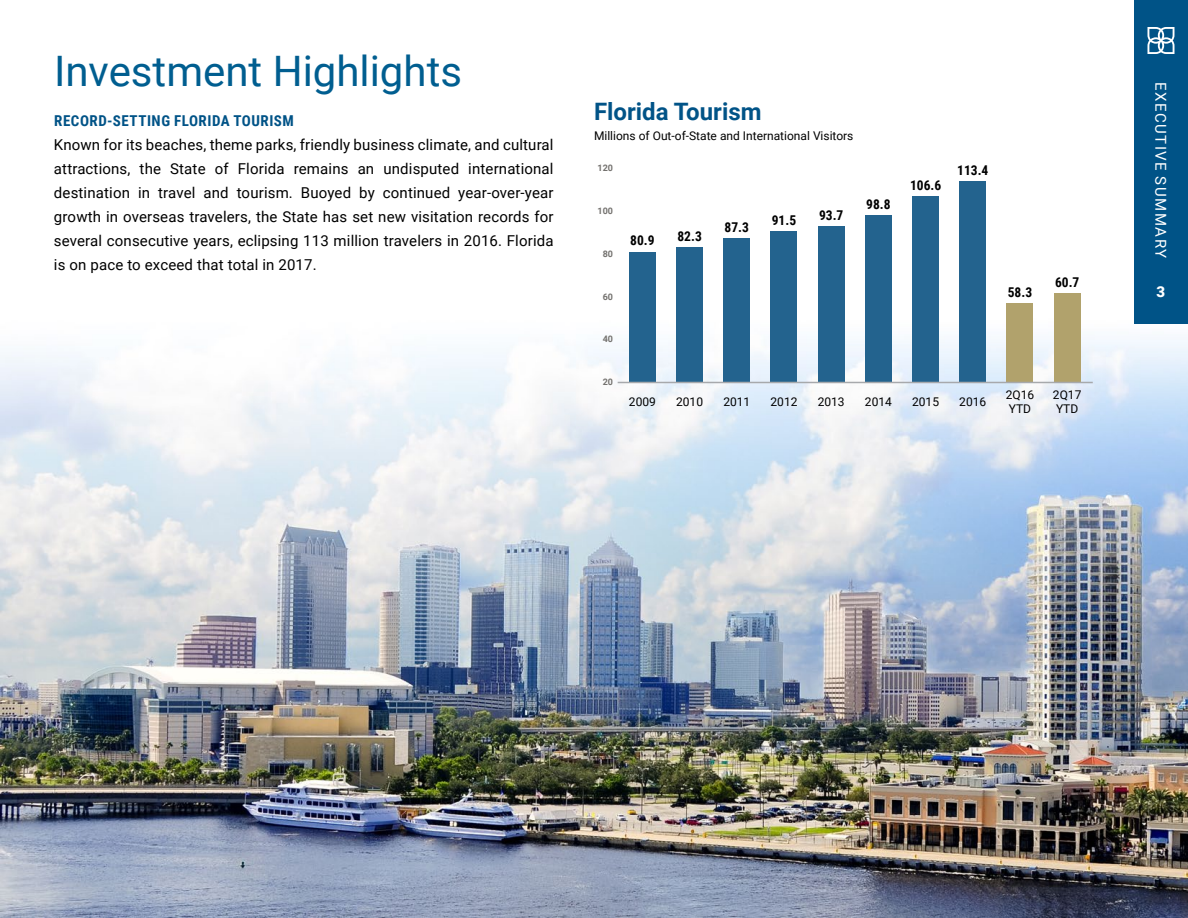
<style>
.page{position:relative;width:1188px;height:918px;background:#fff}
.page>*{position:absolute;margin:0;border:0;box-sizing:border-box;transform-origin:0 0}
.t1{font:42px "Roboto";color:#005e90}
.t2{font:700 24px "Roboto";color:#005387}
.t3{font:15px/24px "Roboto";letter-spacing:.01em;color:#000;text-align:justify}
.t4{font:700 15px "Roboto Condensed";letter-spacing:.035em;color:#005387}
.t5{font:15px "Roboto";letter-spacing:.105em;color:#fff}
.t6{font:900 15px "Roboto";color:#fff}
.t7{font:700 13.5px "Roboto Condensed";color:#000}
.t8{font:12px/14.4px "Roboto";color:#000}
.t9{font:700 9px "Roboto";color:#73716e}
</style>
<div class="page">
<img style="left:0;top:215px;width:1188px;height:703px">
<div style="left:1134px;top:0;width:54px;height:324px;background:#005387"></div>
<svg style="left:1147px;top:27px;width:27px;height:27px"></svg>
<div style="left:629px;top:252px;width:27px;height:130px;background:#23638e"></div>
<div style="left:676px;top:248px;width:27px;height:134px;background:#23638e"></div>
<div style="left:723px;top:239px;width:27px;height:143px;background:#23638e"></div>
<div style="left:770px;top:231px;width:27px;height:151px;background:#23638e"></div>
<div style="left:818px;top:226px;width:27px;height:156px;background:#23638e"></div>
<div style="left:865px;top:216px;width:27px;height:166px;background:#23638e"></div>
<div style="left:912px;top:196px;width:27px;height:186px;background:#23638e"></div>
<div style="left:1006px;top:303px;width:27px;height:80px;background:#b1a26c"></div>
<div style="left:959px;top:181px;width:27px;height:201px;background:#23638e"></div>
<div style="left:1054px;top:293px;width:27px;height:90px;background:#b1a26c"></div>
<hr style="left:618px;top:382px;width:475px;height:1px;background:#a7a9ac">
<h1 class="t1" style="left:54px;top:41px;width:410px">Investment Highlights</h1>
<p class="t4" style="left:54px;top:110px;width:241px">RECORD-SETTING FLORIDA TOURISM</p>
<p class="t3" style="left:54px;top:132px;width:501px">Known for its beaches, theme parks, friendly business climate, and cultural attractions, the State of Florida remains an undisputed international destination in travel and tourism. Buoyed by continued year-over-year growth in overseas travelers, the State has set new visitation records for several consecutive years, eclipsing 113 million travelers in 2016. Florida is on pace to exceed that total in 2017.</p>
<h2 class="t2" style="left:594px;top:95px;width:169px">Florida Tourism</h2>
<p class="t8" style="left:594px;top:128px;width:261px">Millions of Out-of-State and International Visitors</p>
<p class="t9" style="left:598px;top:162px;width:17px">120</p>
<p class="t9" style="left:598px;top:205px;width:17px">100</p>
<p class="t9" style="left:603px;top:247px;width:12px">80</p>
<p class="t7" style="left:630px;top:231px;width:26px">80.9</p>
<p class="t7" style="left:677px;top:227px;width:26px">82.3</p>
<p class="t7" style="left:725px;top:218px;width:26px">87.3</p>
<p class="t7" style="left:772px;top:210px;width:26px">91.5</p>
<p class="t7" style="left:819px;top:205px;width:26px">93.7</p>
<p class="t7" style="left:866px;top:195px;width:26px">98.8</p>
<p class="t9" style="left:603px;top:290px;width:12px">60</p>
<p class="t9" style="left:603px;top:333px;width:12px">40</p>
<p class="t9" style="left:603px;top:376px;width:12px">20</p>
<p class="t8" style="left:629px;top:394px;width:28px">2009</p>
<p class="t8" style="left:676px;top:394px;width:28px">2010</p>
<p class="t8" style="left:723px;top:394px;width:28px">2011</p>
<p class="t8" style="left:771px;top:394px;width:28px">2012</p>
<p class="t8" style="left:818px;top:394px;width:28px">2013</p>
<p class="t8" style="left:865px;top:394px;width:28px">2014</p>
<p class="t7" style="left:910px;top:175px;width:33px">106.6</p>
<p class="t7" style="left:957px;top:160px;width:33px">113.4</p>
<p class="t7" style="left:1008px;top:282px;width:26px">58.3</p>
<p class="t8" style="left:912px;top:394px;width:28px">2015</p>
<p class="t8" style="left:959px;top:394px;width:28px">2016</p>
<p class="t8" style="left:1006px;top:387px;width:30px">2Q16<br>YTD</p>
<p class="t7" style="left:1055px;top:272px;width:26px">60.7</p>
<p class="t8" style="left:1053px;top:387px;width:30px">2Q17<br>YTD</p>
<p class="t5" style="left:1171px;top:82px;width:178px;rotate:90deg">EXECUTIVE SUMMARY</p>
<p class="t6" style="left:1157px;top:281px;width:10px">3</p>
</div>
